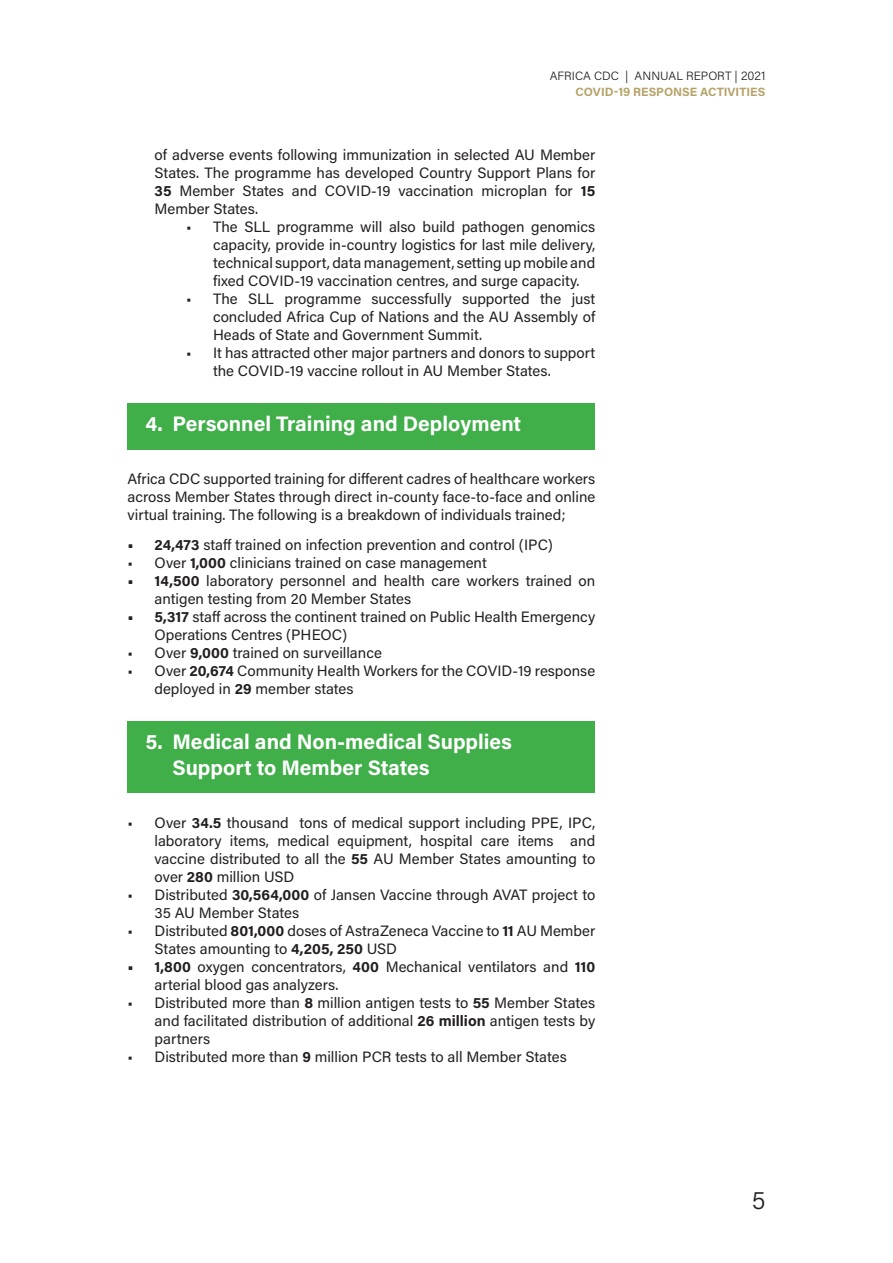
<style>
.page{position:relative;width:893px;height:1263px;background:#fff}
.page>*{position:absolute;margin:0;border:0;box-sizing:border-box;transform-origin:0 0}
.t1{font:300 25.5px "Acumin Pro";color:#231f20}
.t2{font:700 21px/25.2px "Acumin Pro";color:#fff}
.t3{font:15px/18px "Acumin Pro";color:#231f20}
.t4{font:300 12px "Acumin Pro";color:#231f20}
.t5{font:700 12px "Acumin Pro";color:#b6a369}
.s1{font-weight:700}
</style>
<div class="page">
<div style="left:128px;top:403px;width:467px;height:46px;background:#40ae49"></div>
<div style="left:128px;top:721px;width:467px;height:72px;background:#40ae49"></div>
<p class="t4" style="left:550px;top:67px;width:217px">AFRICA CDC | ANNUAL REPORT | 2021</p>
<p class="t5" style="left:575px;top:83px;width:192px">COVID-19 RESPONSE ACTIVITIES</p>
<p class="t3" style="left:155px;top:145px;width:442px;text-align:justify">of adverse events following immunization in selected AU Member States. The programme has developed Country Support Plans for <span class="s1">35</span> Member States and COVID-19 vaccination microplan for <span class="s1">15<br></span>Member States.</p>
<p class="t3" style="left:213px;top:217px;width:384px;text-align:justify;text-indent:-27px">• The SLL programme will also build pathogen genomics capacity, provide in-country logistics for last mile delivery, technical support, data management, setting up mobile and fixed COVID-19 vaccination centres, and surge capacity.</p>
<p class="t3" style="left:213px;top:289px;width:384px;text-align:justify;text-indent:-27px">• The SLL programme successfully supported the just concluded Africa Cup of Nations and the AU Assembly of Heads of State and Government Summit.</p>
<p class="t3" style="left:213px;top:343px;width:384px;text-indent:-27px">• It has attracted other major partners and donors to support the COVID-19 vaccine rollout in AU Member States.</p>
<h2 class="t2" style="left:146px;top:410px;width:377px">4. Personnel Training and Deployment</h2>
<p class="t3" style="left:128px;top:469px;width:469px;text-align:justify">Africa CDC supported training for different cadres of healthcare workers across Member States through direct in-county face-to-face and online virtual training. The following is a breakdown of individuals trained;</p>
<p class="t3" style="left:128px;top:535px;width:427px"><span class="s1">• 24,473</span> staff trained on infection prevention and control (IPC)</p>
<p class="t3" style="left:128px;top:553px;width:361px">• Over <span class="s1">1,000</span> clinicians trained on case management</p>
<p class="t3" style="left:155px;top:571px;width:442px;text-indent:-27px"><span class="s1">• 14,500</span> laboratory personnel and health care workers trained on antigen testing from 20 Member States</p>
<p class="t3" style="left:155px;top:607px;width:442px;text-indent:-27px"><span class="s1">• 5,317</span> staff across the continent trained on Public Health Emergency<br>Operations Centres (PHEOC)</p>
<p class="t3" style="left:128px;top:643px;width:256px">• Over <span class="s1">9,000</span> trained on surveillance</p>
<p class="t3" style="left:155px;top:661px;width:442px;text-indent:-27px">• Over <span class="s1">20,674</span> Community Health Workers for the COVID-19 response deployed in <span class="s1">29</span> member states</p>
<h2 class="t2" style="left:173px;top:728px;width:341px;text-indent:-27px">5. Medical and Non-medical Supplies<br>Support to Member States</h2>
<p class="t3" style="left:155px;top:813px;width:442px;text-align:justify;text-indent:-27px">• Over <span class="s1">34.5</span> thousand tons of medical support including PPE, IPC, laboratory items, medical equipment, hospital care items and vaccine distributed to all the <span class="s1">55</span> AU Member States amounting to over <span class="s1">280</span> million USD</p>
<p class="t3" style="left:155px;top:885px;width:442px;text-indent:-27px">• Distributed <span class="s1">30,564,000</span> of Jansen Vaccine through AVAT project to<br>35 AU Member States</p>
<p class="t3" style="left:155px;top:921px;width:442px;text-indent:-27px">• Distributed <span class="s1">801,000</span> doses of AstraZeneca Vaccine to <span class="s1">11</span> AU Member<br>States amounting to <span class="s1">4,205, 250</span> USD</p>
<p class="t3" style="left:155px;top:957px;width:442px;text-indent:-27px"><span class="s1">• 1,800</span> oxygen concentrators, <span class="s1">400</span> Mechanical ventilators and <span class="s1">110 </span>arterial blood gas analyzers.</p>
<p class="t3" style="left:155px;top:993px;width:442px;text-align:justify;text-indent:-27px">• Distributed more than <span class="s1">8</span> million antigen tests to <span class="s1">55</span> Member States and facilitated distribution of additional <span class="s1">26 million</span> antigen tests by partners</p>
<p class="t3" style="left:128px;top:1047px;width:441px">• Distributed more than <span class="s1">9</span> million PCR tests to all Member States</p>
<h1 class="t1" style="left:752px;top:1183px;width:15px">5</h1>
</div>
